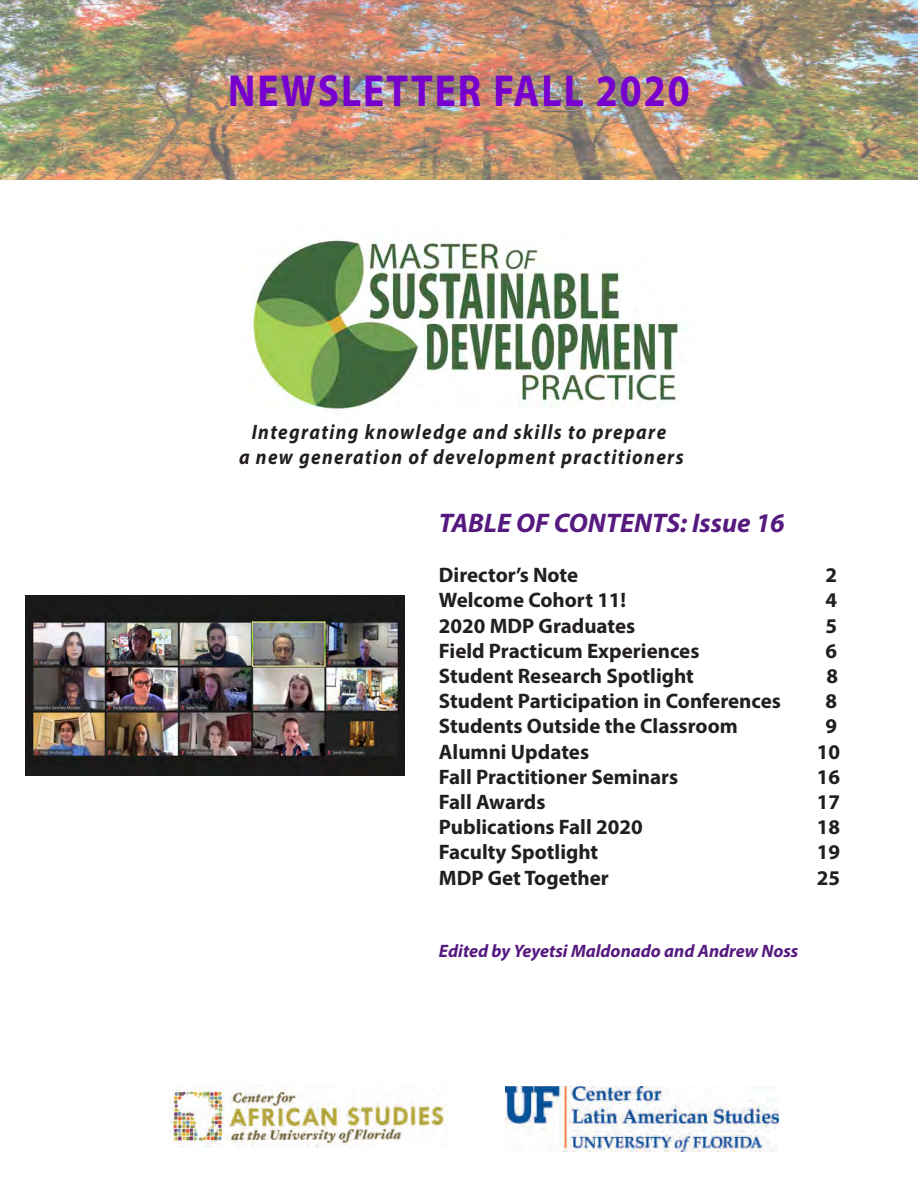
<style>
.page{position:relative;width:918px;height:1188px;background:#fff}
.page>*{position:absolute;margin:0;border:0;box-sizing:border-box;transform-origin:0 0}
.t1{font:700 45px "Myriad Pro";letter-spacing:.05em;color:#7700cf;scale:.88 1}
.t2{font:italic 700 27px "Myriad Pro";color:#56197f}
.t3{font:700 21px "Myriad Pro";color:#231f20}
.t4{font:italic 700 21px "Myriad Pro";letter-spacing:.07em;color:#231f20;scale:.91 1}
.t5{font:italic 700 18px "Myriad Pro";color:#56197f}
</style>
<div class="page">
<img style="left:0;top:0;width:918px;height:180px">
<img style="left:506px;top:1087px;width:272px;height:64px">
<img style="left:169px;top:1089px;width:280px;height:58px">
<img style="left:26px;top:595px;width:379px;height:180px">
<img style="left:253px;top:239px;width:429px;height:171px">
<p class="t1" style="left:228px;top:61px;width:526px">NEWSLETTER FALL 2020</p>
<p class="t4" style="left:252px;top:418px;width:457px">Integrating knowledge and skills to prepare</p>
<p class="t4" style="left:239px;top:443px;width:490px">a new generation of development practitioners</p>
<p class="t2" style="left:439px;top:505px;width:347px">TABLE OF CONTENTS: Issue 16</p>
<p class="t3" style="left:439px;top:561px;width:141px">Director’s Note</p>
<p class="t3" style="left:825px;top:561px;width:13px">2</p>
<p class="t3" style="left:439px;top:587px;width:189px">Welcome Cohort 11!</p>
<p class="t3" style="left:825px;top:587px;width:13px">4</p>
<p class="t3" style="left:439px;top:612px;width:198px">2020 MDP Graduates</p>
<p class="t3" style="left:825px;top:612px;width:13px">5</p>
<p class="t3" style="left:439px;top:637px;width:262px">Field Practicum Experiences</p>
<p class="t3" style="left:825px;top:637px;width:13px">6</p>
<p class="t3" style="left:439px;top:662px;width:257px">Student Research Spotlight</p>
<p class="t3" style="left:827px;top:662px;width:13px">8</p>
<p class="t3" style="left:439px;top:687px;width:344px">Student Participation in Conferences</p>
<p class="t3" style="left:825px;top:687px;width:13px">8</p>
<p class="t3" style="left:439px;top:713px;width:300px">Students Outside the Classroom</p>
<p class="t3" style="left:825px;top:713px;width:13px">9</p>
<p class="t3" style="left:439px;top:738px;width:152px">Alumni Updates</p>
<p class="t3" style="left:817px;top:738px;width:25px">10</p>
<p class="t3" style="left:439px;top:763px;width:241px">Fall Practitioner Seminars</p>
<p class="t3" style="left:817px;top:763px;width:25px">16</p>
<p class="t3" style="left:439px;top:788px;width:108px">Fall Awards</p>
<p class="t3" style="left:817px;top:788px;width:25px">17</p>
<p class="t3" style="left:439px;top:813px;width:205px">Publications Fall 2020</p>
<p class="t3" style="left:817px;top:813px;width:25px">18</p>
<p class="t3" style="left:439px;top:839px;width:161px">Faculty Spotlight</p>
<p class="t3" style="left:817px;top:839px;width:25px">19</p>
<p class="t3" style="left:439px;top:864px;width:171px">MDP Get Together</p>
<p class="t3" style="left:817px;top:864px;width:25px">25</p>
<p class="t5" style="left:439px;top:939px;width:361px">Edited by Yeyetsi Maldonado and Andrew Noss</p>
</div>
